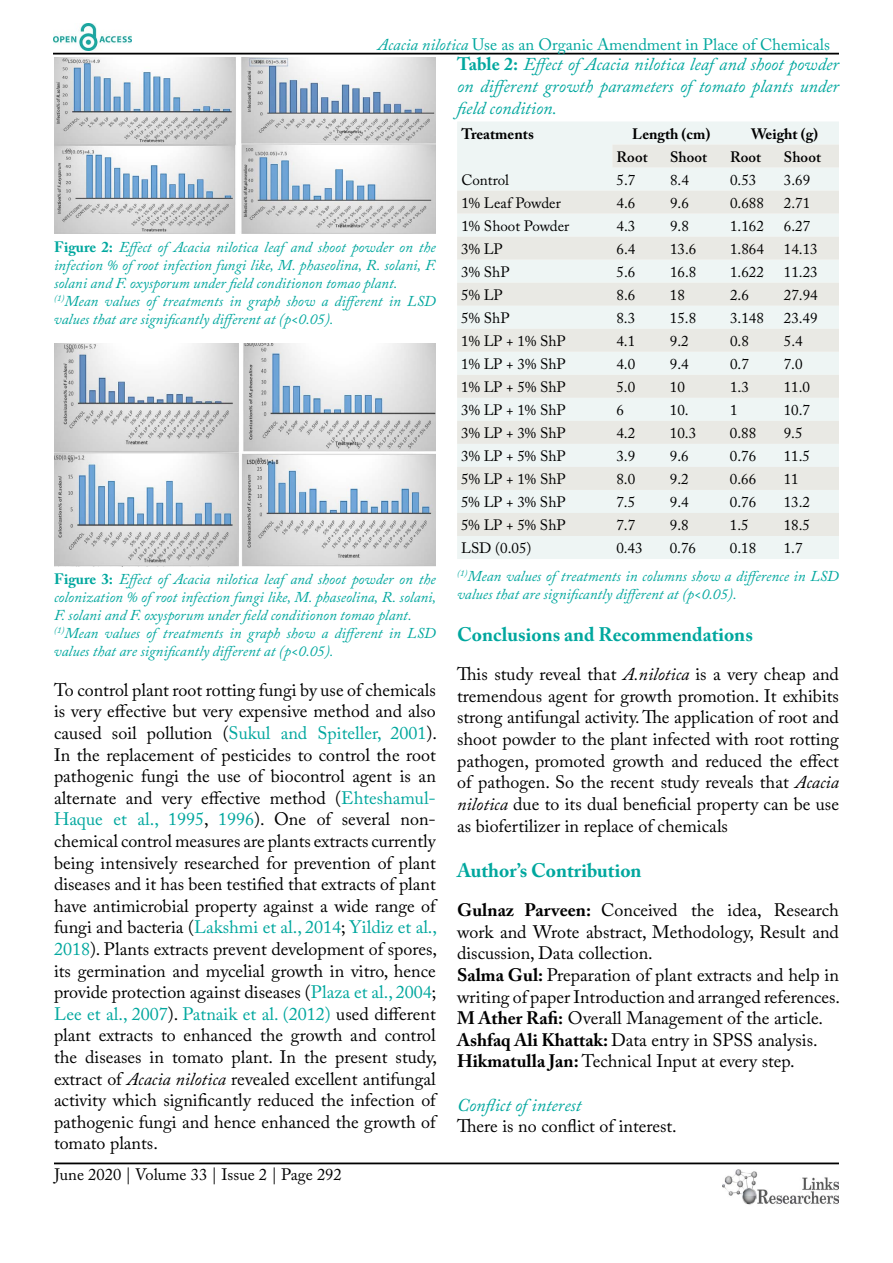
<style>
.page{position:relative;width:893px;height:1263px;background:#fff}
.page>*{position:absolute;margin:0;border:0;box-sizing:border-box;transform-origin:0 0}
.t1{font:700 19.5px "Adobe Caslon Pro";color:#00a79e}
.t2{font:18px/21.6px "Adobe Caslon Pro";color:#000;text-align:justify}
.t3{font:italic 18px/21.6px "Adobe Caslon Pro";color:#00a79e;text-align:justify}
.t4{font:16.5px "Adobe Caslon Pro";color:#00a79e}
.t5{font:16.5px "Adobe Caslon Pro";color:#000}
.t6{font:italic 15px/18px "Adobe Caslon Pro";color:#00a79e}
.t7{font:15px "Adobe Caslon Pro";color:#000}
.t8{font:700 15px "Adobe Caslon Pro";color:#000}
.t9{font:600 15px "Adobe Caslon Pro";color:#000}
.s1{font-style:italic}
.s2{font-weight:700;font-style:normal}
.s3{color:#00a79e}
.s4{font-style:normal;color:#000}
.s5{font-weight:700}
</style>
<div class="page">
<hr style="left:53px;top:53px;width:786px;height:2px;background:#000">
<hr style="left:54px;top:1162px;width:785px;height:2px;background:#000">
<img style="left:53px;top:24px;width:78px;height:27px">
<img style="left:722px;top:1169px;width:117px;height:36px">
<img style="left:54px;top:57px;width:382px;height:177px">
<img style="left:54px;top:343px;width:382px;height:223px">
<div style="left:457px;top:122px;width:382px;height:437px;background:#eef5f4"></div>
<svg style="left:457px;top:144px;width:382px;height:392px;background:#ebeeeb"></svg>
<p class="t4" style="left:378px;top:35px;width:454px"><span class="s1">Acacia nilotica</span> Use as an Organic Amendment in Place of Chemicals</p>
<p class="t6" style="left:54px;top:238px;width:384px"><span class="s2">Figure 2:</span> Effect of Acacia nilotica leaf and shoot powder on the infection % of root infection fungi like, M. phaseolina, R. solani, F. solani and F. oxysporum under field conditionon tomao plant. <sup>(1)</sup>Mean values of treatments in graph show a different in LSD values that are significantly different at (p&lt;0.05).</p>
<p class="t6" style="left:54px;top:570px;width:384px"><span class="s2">Figure 3:</span> Effect of Acacia nilotica leaf and shoot powder on the colonization % of root infection fungi like, M. phaseolina, R. solani, F. solani and F. oxysporum under field conditionon tomao plant. <sup>(1)</sup>Mean values of treatments in graph show a different in LSD values that are significantly different at (p&lt;0.05).</p>
<p class="t2" style="left:54px;top:679px;width:385px">To control plant root rotting fungi by use of chemicals is very effective but very expensive method and also caused soil pollution (<span class="s3">Sukul and Spiteller, 2001</span>).<br>In the replacement of pesticides to control the root pathogenic fungi the use of biocontrol agent is an alternate and very effective method (<span class="s3">Ehteshamul-Haque et al., 1995</span>, <span class="s3">1996</span>). One of several non&shy;chemical control measures are plants extracts currently being intensively researched for prevention of plant diseases and it has been testified that extracts of plant have antimicrobial property against a wide range of fungi and bacteria (<span class="s3">Lakshmi et al., 2014</span>; <span class="s3">Yildiz et al., 2018</span>). Plants extracts prevent development of spores, its germination and mycelial growth in vitro, hence provide protection against diseases (<span class="s3">Plaza et al., 2004</span>; <span class="s3">Lee et al., 2007</span>). <span class="s3">Patnaik et al. (2012)</span> used different plant extracts to enhanced the growth and control the diseases in tomato plant. In the present study, extract of <span class="s1">Acacia nilotica</span> revealed excellent antifungal activity which significantly reduced the infection of pathogenic fungi and hence enhanced the growth of tomato plants.</p>
<p class="t5" style="left:54px;top:1165px;width:289px">June 2020 | Volume 33 | Issue 2 | Page 292</p>
<p class="t3" style="left:457px;top:53px;width:383px"><span class="s2">Table 2:</span> Effect of Acacia nilotica leaf and shoot powder on different growth parameters of tomato plants under field condition.</p>
<p class="t8" style="left:461px;top:125px;width:74px">Treatments</p>
<p class="t8" style="left:632px;top:125px;width:80px">Length (cm)</p>
<p class="t8" style="left:751px;top:125px;width:69px">Weight (g)</p>
<p class="t9" style="left:617px;top:148px;width:33px">Root</p>
<p class="t9" style="left:670px;top:148px;width:39px">Shoot</p>
<p class="t9" style="left:730px;top:148px;width:33px">Root</p>
<p class="t9" style="left:784px;top:148px;width:39px">Shoot</p>
<p class="t7" style="left:461px;top:171px;width:49px">Control</p>
<p class="t7" style="left:617px;top:171px;width:20px">5.7</p>
<p class="t7" style="left:670px;top:171px;width:20px">8.4</p>
<p class="t7" style="left:730px;top:171px;width:28px">0.53</p>
<p class="t7" style="left:784px;top:171px;width:28px">3.69</p>
<p class="t7" style="left:461px;top:194px;width:101px">1% Leaf Powder</p>
<p class="t7" style="left:617px;top:194px;width:20px">4.6</p>
<p class="t7" style="left:670px;top:194px;width:20px">9.6</p>
<p class="t7" style="left:730px;top:194px;width:35px">0.688</p>
<p class="t7" style="left:784px;top:194px;width:28px">2.71</p>
<p class="t7" style="left:461px;top:217px;width:109px">1% Shoot Powder</p>
<p class="t7" style="left:616px;top:217px;width:20px">4.3</p>
<p class="t7" style="left:670px;top:217px;width:20px">9.8</p>
<p class="t7" style="left:730px;top:217px;width:35px">1.162</p>
<p class="t7" style="left:784px;top:217px;width:28px">6.27</p>
<p class="t7" style="left:461px;top:240px;width:43px">3% LP</p>
<p class="t7" style="left:616px;top:240px;width:20px">6.4</p>
<p class="t7" style="left:670px;top:240px;width:28px">13.6</p>
<p class="t7" style="left:730px;top:240px;width:35px">1.864</p>
<p class="t7" style="left:784px;top:240px;width:35px">14.13</p>
<p class="t7" style="left:461px;top:263px;width:50px">3% ShP</p>
<p class="t7" style="left:616px;top:263px;width:20px">5.6</p>
<p class="t7" style="left:670px;top:263px;width:28px">16.8</p>
<p class="t7" style="left:730px;top:263px;width:35px">1.622</p>
<p class="t7" style="left:784px;top:263px;width:35px">11.23</p>
<p class="t7" style="left:461px;top:286px;width:43px">5% LP</p>
<p class="t7" style="left:616px;top:286px;width:20px">8.6</p>
<p class="t7" style="left:670px;top:286px;width:16px">18</p>
<p class="t7" style="left:730px;top:286px;width:20px">2.6</p>
<p class="t7" style="left:784px;top:286px;width:35px">27.94</p>
<p class="t7" style="left:461px;top:309px;width:50px">5% ShP</p>
<p class="t7" style="left:616px;top:309px;width:20px">8.3</p>
<p class="t7" style="left:670px;top:309px;width:28px">15.8</p>
<p class="t7" style="left:730px;top:309px;width:35px">3.148</p>
<p class="t7" style="left:784px;top:309px;width:35px">23.49</p>
<p class="t7" style="left:461px;top:332px;width:106px">1% LP + 1% ShP</p>
<p class="t7" style="left:616px;top:332px;width:20px">4.1</p>
<p class="t7" style="left:670px;top:332px;width:20px">9.2</p>
<p class="t7" style="left:730px;top:332px;width:20px">0.8</p>
<p class="t7" style="left:784px;top:332px;width:20px">5.4</p>
<p class="t7" style="left:461px;top:355px;width:106px">1% LP + 3% ShP</p>
<p class="t7" style="left:616px;top:355px;width:20px">4.0</p>
<p class="t7" style="left:670px;top:355px;width:20px">9.4</p>
<p class="t7" style="left:730px;top:355px;width:20px">0.7</p>
<p class="t7" style="left:784px;top:355px;width:20px">7.0</p>
<p class="t7" style="left:461px;top:378px;width:106px">1% LP + 5% ShP</p>
<p class="t7" style="left:616px;top:378px;width:20px">5.0</p>
<p class="t7" style="left:670px;top:378px;width:16px">10</p>
<p class="t7" style="left:730px;top:378px;width:20px">1.3</p>
<p class="t7" style="left:784px;top:378px;width:28px">11.0</p>
<p class="t7" style="left:461px;top:401px;width:106px">3% LP + 1% ShP</p>
<p class="t7" style="left:616px;top:401px;width:9px">6</p>
<p class="t7" style="left:670px;top:401px;width:20px">10.</p>
<p class="t7" style="left:730px;top:401px;width:9px">1</p>
<p class="t7" style="left:784px;top:401px;width:28px">10.7</p>
<p class="t7" style="left:461px;top:424px;width:106px">3% LP + 3% ShP</p>
<p class="t7" style="left:616px;top:424px;width:20px">4.2</p>
<p class="t7" style="left:670px;top:424px;width:28px">10.3</p>
<p class="t7" style="left:730px;top:424px;width:28px">0.88</p>
<p class="t7" style="left:784px;top:424px;width:20px">9.5</p>
<p class="t7" style="left:461px;top:447px;width:106px">3% LP + 5% ShP</p>
<p class="t7" style="left:616px;top:447px;width:20px">3.9</p>
<p class="t7" style="left:670px;top:447px;width:20px">9.6</p>
<p class="t7" style="left:730px;top:447px;width:28px">0.76</p>
<p class="t7" style="left:784px;top:447px;width:28px">11.5</p>
<p class="t7" style="left:461px;top:470px;width:106px">5% LP + 1% ShP</p>
<p class="t7" style="left:616px;top:470px;width:20px">8.0</p>
<p class="t7" style="left:670px;top:470px;width:20px">9.2</p>
<p class="t7" style="left:730px;top:470px;width:28px">0.66</p>
<p class="t7" style="left:784px;top:470px;width:16px">11</p>
<p class="t7" style="left:461px;top:493px;width:106px">5% LP + 3% ShP</p>
<p class="t7" style="left:616px;top:493px;width:20px">7.5</p>
<p class="t7" style="left:670px;top:493px;width:20px">9.4</p>
<p class="t7" style="left:730px;top:493px;width:28px">0.76</p>
<p class="t7" style="left:784px;top:493px;width:28px">13.2</p>
<p class="t7" style="left:461px;top:516px;width:106px">5% LP + 5% ShP</p>
<p class="t7" style="left:616px;top:516px;width:20px">7.7</p>
<p class="t7" style="left:670px;top:516px;width:20px">9.8</p>
<p class="t7" style="left:730px;top:516px;width:20px">1.5</p>
<p class="t7" style="left:784px;top:516px;width:28px">18.5</p>
<p class="t7" style="left:461px;top:539px;width:72px">LSD (0.05)</p>
<p class="t7" style="left:616px;top:539px;width:28px">0.43</p>
<p class="t7" style="left:670px;top:539px;width:28px">0.76</p>
<p class="t7" style="left:730px;top:539px;width:28px">0.18</p>
<p class="t6" style="left:457px;top:534px;width:383px;line-height:28.2px;text-indent:327px"><span class="s4">1.7 </span><sup>(1)</sup>Mean values of treatments in columns show a difference in LSD</p>
<p class="t6" style="left:457px;top:585px;width:281px">values that are significantly different at (p&lt;0.05).</p>
<p class="t1" style="left:457px;top:622px;width:297px">Conclusions and Recommendations</p>
<p class="t2" style="left:457px;top:663px;width:383px">This study reveal that <span class="s1">A.nilotica</span> is a very cheap and tremendous agent for growth promotion. It exhibits strong antifungal activity. The application of root and shoot powder to the plant infected with root rotting pathogen, promoted growth and reduced the effect of pathogen. So the recent study reveals that <span class="s1">Acacia nilotica</span> due to its dual beneficial property can be use as biofertilizer in replace of chemicals</p>
<p class="t1" style="left:457px;top:858px;width:186px">Author’s Contribution</p>
<p class="t2" style="left:457px;top:899px;width:385px;text-align:left"><span class="s5">Gulnaz Parveen:</span> Conceived the idea, Research work and Wrote abstract, Methodology, Result and discussion, Data collection.<br><span class="s5">Salma Gul:</span> Preparation of plant extracts and help in writing of paper Introduction and arranged references.<br><span class="s5">M Ather Rafi:</span> Overall Management of the article.<br><span class="s5">Ashfaq Ali Khattak:</span> Data entry in SPSS analysis.<br><span class="s5">Hikmatulla Jan:</span> Technical Input at every step.</p>
<p class="t3" style="left:457px;top:1093px;width:126px">Conflict of interest</p>
<p class="t2" style="left:457px;top:1115px;width:221px">There is no conflict of interest.</p>
</div>
